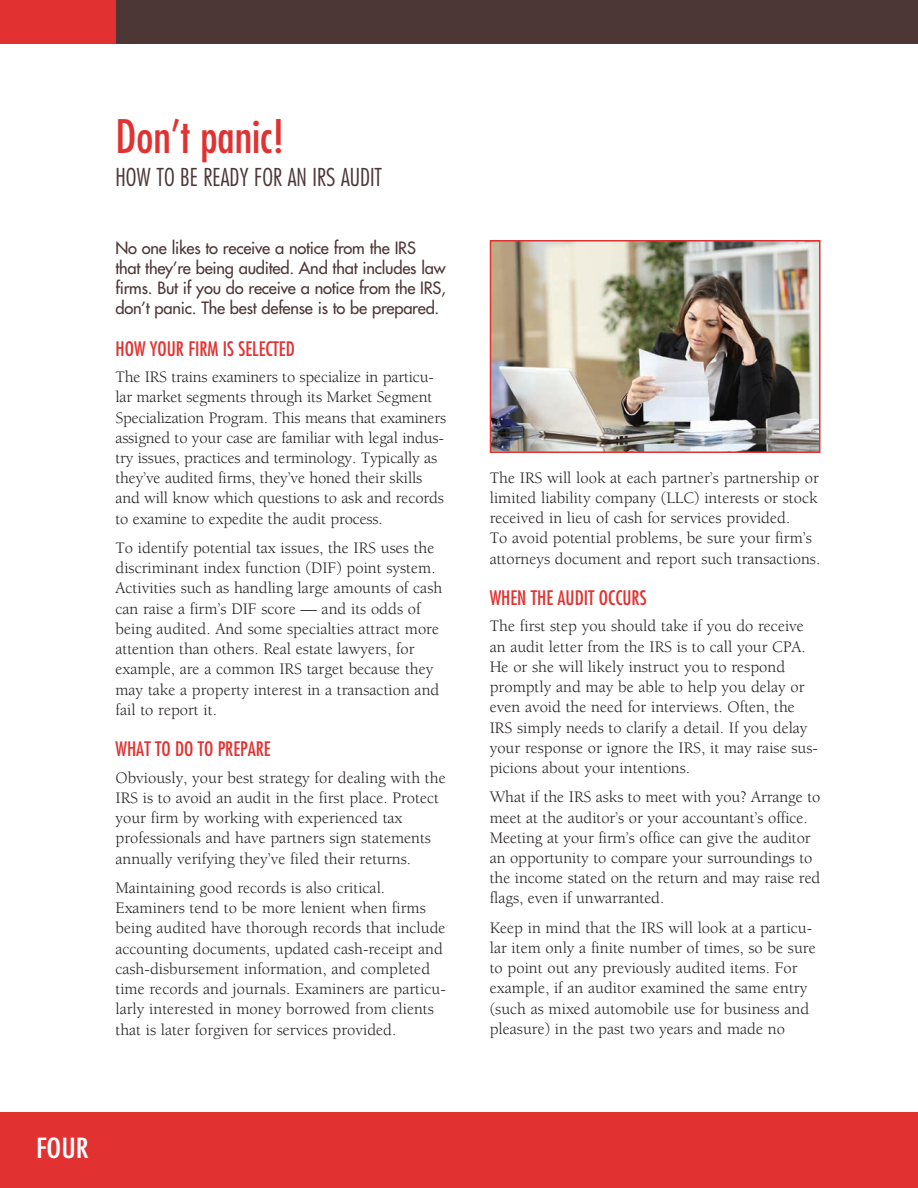
<style>
.page{position:relative;width:918px;height:1188px;background:#fff}
.page>*{position:absolute;margin:0;border:0;box-sizing:border-box;transform-origin:0 0}
.t1{font:condensed 45px "Futura Std";color:#e13231}
.t2{font:condensed 27px "Futura Std";color:#fff;scale:1.15 1}
.t3{font:300 condensed 24px "Futura Std";color:#4d3636}
.t4{font:condensed 19.5px "Futura Std";color:#e13231}
.t5{font:16.5px/20.2px "Berkeley Std";color:#231f20}
.t6{font:500 16.5px/20.2px "Futura Std";letter-spacing:-.015em;color:#4d3636}
</style>
<div class="page">
<div style="left:0;top:1112px;width:918px;height:76px;background:#e13231"></div>
<div style="left:0;top:0;width:918px;height:44px;background:#4d3636"></div>
<div style="left:0;top:0;width:116px;height:44px;background:#e13231"></div>
<img style="left:493px;top:243px;width:324px;height:207px">
<div style="left:490px;top:240px;width:330px;height:213px;border:2px solid #e13231"></div>
<h1 class="t1" style="left:116px;top:109px;width:170px">Don’t panic!</h1>
<h3 class="t3" style="left:116px;top:163px;width:268px">HOW TO BE READY FOR AN IRS AUDIT</h3>
<p class="t6" style="left:116px;top:237px;width:332px">No one likes to receive a notice from the IRS<br>that they’re being audited. And that includes law firms. But if you do receive a notice from the IRS, don’t panic. The best defense is to be prepared.</p>
<p class="t4" style="left:116px;top:337px;width:181px">HOW YOUR FIRM IS SELECTED</p>
<p class="t5" style="left:116px;top:367px;width:332px">The IRS trains examiners to specialize in particu&shy;lar market segments through its Market Segment Specialization Program. This means that examiners assigned to your case are familiar with legal indus&shy;try issues, practices and terminology. Typically as they’ve audited firms, they’ve honed their skills and will know which questions to ask and records to examine to expedite the audit process.</p>
<p class="t5" style="left:116px;top:538px;width:328px">To identify potential tax issues, the IRS uses the discriminant index function (DIF) point system.<br>Activities such as handling large amounts of cash can raise a firm’s DIF score — and its odds of being audited. And some specialties attract more attention than others. Real estate lawyers, for example, are a common IRS target because they may take a property interest in a transaction and fail to report it.</p>
<p class="t4" style="left:116px;top:738px;width:157px">WHAT TO DO TO PREPARE</p>
<p class="t5" style="left:116px;top:768px;width:332px">Obviously, your best strategy for dealing with the IRS is to avoid an audit in the first place. Protect your firm by working with experienced tax professionals and have partners sign statements annually verifying they’ve filed their returns.</p>
<p class="t5" style="left:116px;top:878px;width:332px">Maintaining good records is also critical.<br>Examiners tend to be more lenient when firms being audited have thorough records that include accounting documents, updated cash-receipt and cash-disbursement information, and completed time records and journals. Examiners are particu&shy;larly interested in money borrowed from clients that is later forgiven for services provided.</p>
<h2 class="t2" style="left:36px;top:1132px;width:47px">FOUR</h2>
<p class="t5" style="left:490px;top:468px;width:332px">The IRS will look at each partner’s partnership or limited liability company (LLC) interests or stock received in lieu of cash for services provided.<br>To avoid potential problems, be sure your firm’s attorneys document and report such transactions.</p>
<p class="t4" style="left:490px;top:586px;width:158px">WHEN THE AUDIT OCCURS</p>
<p class="t5" style="left:490px;top:616px;width:330px">The first step you should take if you do receive an audit letter from the IRS is to call your CPA.<br>He or she will likely instruct you to respond promptly and may be able to help you delay or even avoid the need for interviews. Often, the IRS simply needs to clarify a detail. If you delay your response or ignore the IRS, it may raise sus&shy;picions about your intentions.</p>
<p class="t5" style="left:490px;top:787px;width:332px">What if the IRS asks to meet with you? Arrange to meet at the auditor’s or your accountant’s office.<br>Meeting at your firm’s office can give the auditor an opportunity to compare your surroundings to the income stated on the return and may raise red flags, even if unwarranted.</p>
<p class="t5" style="left:490px;top:918px;width:327px">Keep in mind that the IRS will look at a particu&shy;lar item only a finite number of times, so be sure to point out any previously audited items. For example, if an auditor examined the same entry (such as mixed automobile use for business and pleasure) in the past two years and made no</p>
</div>
